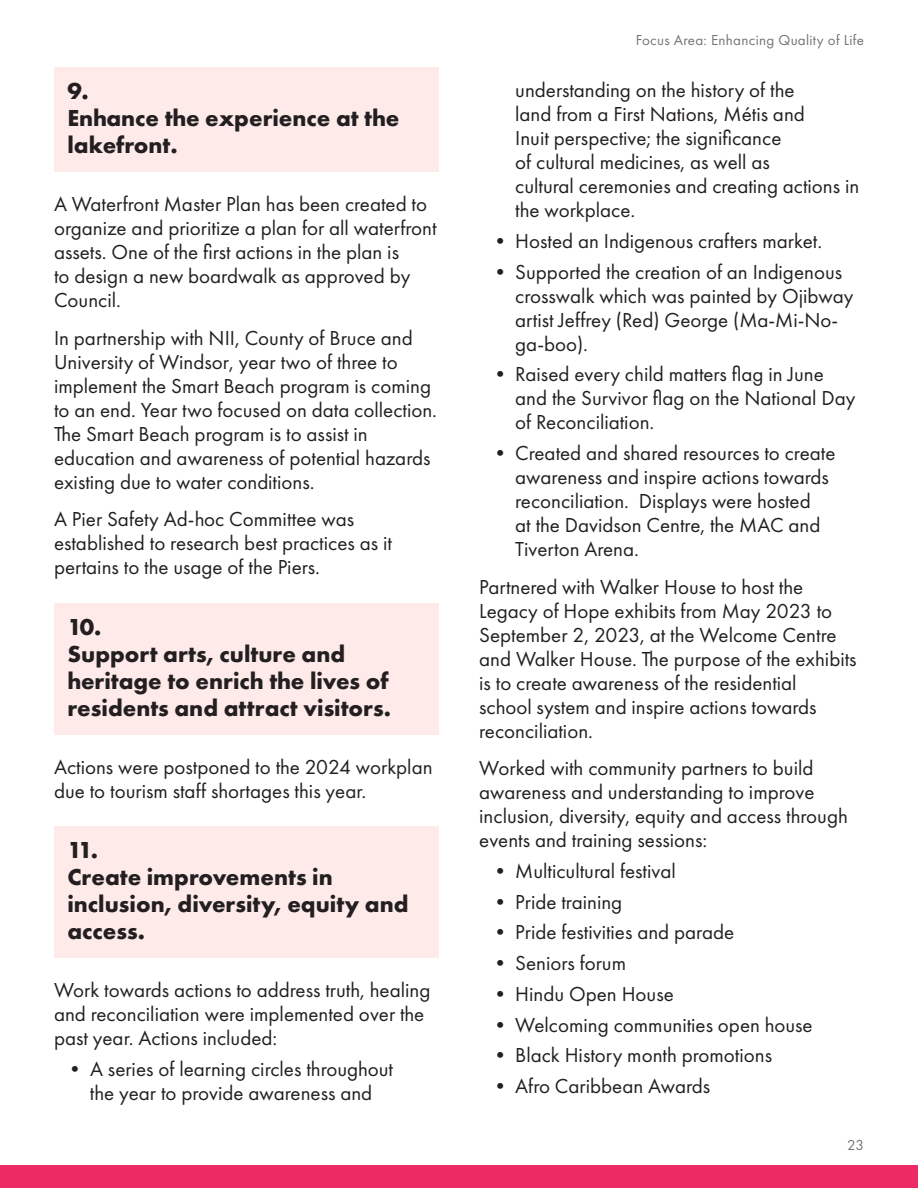
<style>
.page{position:relative;width:918px;height:1188px;background:#fff}
.page>*{position:absolute;margin:0;border:0;box-sizing:border-box;transform-origin:0 0}
.Focus_-_H2_-_Pink{font:700 24px/27px "Futura PT";color:#231f20}
.Focus_-_P{font:21px/24px "Futura PT";color:#231f20}
.t1{font:15px "Futura PT";letter-spacing:.02em;color:#737473}
</style>
<div class="page">
<div style="left:0;top:1165px;width:14px;height:23px;background:#ee2a65"></div>
<div style="left:0;top:1166px;width:918px;height:22px;background:#ee2a65"></div>
<div style="left:54px;top:68px;width:385px;height:104px;background:#fdeae9"></div>
<div style="left:54px;top:603px;width:385px;height:132px;background:#fdeae9"></div>
<div style="left:54px;top:826px;width:385px;height:132px;background:#fdeae9"></div>
<p class="Focus_-_H2_-_Pink" style="left:68px;top:77px;width:333px">9.<br>Enhance the experience at the lakefront.</p>
<p class="Focus_-_P" style="left:54px;top:192px;width:384px">A Waterfront Master Plan has been created to organize and prioritize a plan for all waterfront assets. One of the first actions in the plan is<br>to design a new boardwalk as approved by Council.</p>
<p class="Focus_-_P" style="left:54px;top:325px;width:385px">In partnership with NII, County of Bruce and University of Windsor, year two of three to implement the Smart Beach program is coming to an end. Year two focused on data collection.<br>The Smart Beach program is to assist in education and awareness of potential hazards existing due to water conditions.</p>
<p class="Focus_-_P" style="left:54px;top:507px;width:339px">A Pier Safety Ad-hoc Committee was established to research best practices as it pertains to the usage of the Piers.</p>
<p class="Focus_-_H2_-_Pink" style="left:68px;top:613px;width:325px">10.<br>Support arts, culture and heritage to enrich the lives of residents and attract visitors.</p>
<p class="Focus_-_P" style="left:54px;top:754px;width:380px">Actions were postponed to the 2024 workplan due to tourism staff shortages this year.</p>
<p class="Focus_-_H2_-_Pink" style="left:68px;top:836px;width:343px">11.<br>Create improvements in inclusion, diversity, equity and access.</p>
<p class="Focus_-_P" style="left:54px;top:978px;width:378px">Work towards actions to address truth, healing and reconciliation were implemented over the past year. Actions included:</p>
<p class="Focus_-_P" style="left:64px;top:1057px;width:330px;text-align:center">• A series of learning circles throughout the year to provide awareness and</p>
<p class="t1" style="left:636px;top:31px;width:230px">Focus Area: Enhancing Quality of Life</p>
<p class="Focus_-_P" style="left:515px;top:78px;width:346px">understanding on the history of the<br>land from a First Nations, Métis and<br>Inuit perspective; the significance<br>of cultural medicines, as well as<br>cultural ceremonies and creating actions in the workplace.</p>
<p class="Focus_-_P" style="left:490px;top:229px;width:334px">• Hosted an Indigenous crafters market.</p>
<p class="Focus_-_P" style="left:515px;top:259px;width:340px;text-indent:-25px">• Supported the creation of an Indigenous crosswalk which was painted by Ojibway artist Jeffrey (Red) George (Ma-Mi-No&shy;ga-boo).</p>
<p class="Focus_-_P" style="left:515px;top:362px;width:342px;text-indent:-25px">• Raised every child matters flag in June and the Survivor flag on the National Day of Reconciliation.</p>
<p class="Focus_-_P" style="left:515px;top:441px;width:322px;text-indent:-25px">• Created and shared resources to create awareness and inspire actions towards reconciliation. Displays were hosted<br>at the Davidson Centre, the MAC and Tiverton Arena.</p>
<p class="Focus_-_P" style="left:479px;top:574px;width:379px">Partnered with Walker House to host the Legacy of Hope exhibits from May 2023 to September 2, 2023, at the Welcome Centre and Walker House. The purpose of the exhibits is to create awareness of the residential<br>school system and inspire actions towards reconciliation.</p>
<p class="Focus_-_P" style="left:479px;top:756px;width:370px">Worked with community partners to build awareness and understanding to improve inclusion, diversity, equity and access through events and training sessions:</p>
<p class="Focus_-_P" style="left:490px;top:859px;width:188px">• Multicultural festival</p>
<p class="Focus_-_P" style="left:490px;top:889px;width:134px">• Pride training</p>
<p class="Focus_-_P" style="left:490px;top:920px;width:246px">• Pride festivities and parade</p>
<p class="Focus_-_P" style="left:490px;top:951px;width:138px">• Seniors forum</p>
<p class="Focus_-_P" style="left:490px;top:982px;width:186px">• Hindu Open House</p>
<p class="Focus_-_P" style="left:490px;top:1012px;width:324px">• Welcoming communities open house</p>
<p class="Focus_-_P" style="left:490px;top:1043px;width:284px">• Black History month promotions</p>
<p class="Focus_-_P" style="left:490px;top:1074px;width:222px">• Afro Caribbean Awards</p>
<p class="t1" style="left:847px;top:1136px;width:18px">23</p>
</div>
